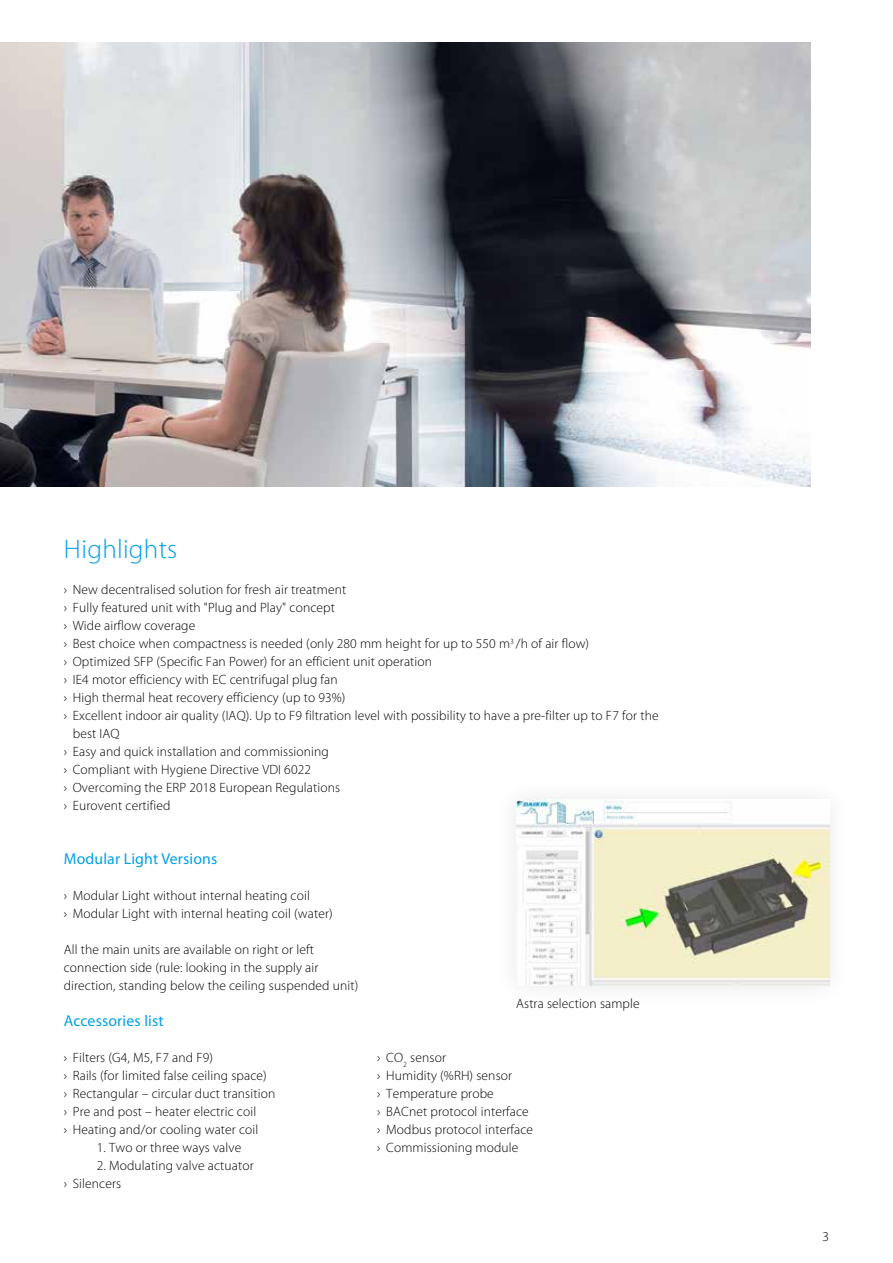
<style>
.page{position:relative;width:893px;height:1263px;background:#fff}
.page>*{position:absolute;margin:0;border:0;box-sizing:border-box;transform-origin:0 0}
.t1{font:300 27px "Myriad Pro";letter-spacing:.01em;color:#00a1e4}
.t2{font:15.75px "Myriad Pro";letter-spacing:.01em;color:#00a1e4}
.t3{font:300 13.5px/18px "Myriad Pro";letter-spacing:.01em;color:#000}
</style>
<div class="page">
<img style="left:0;top:42px;width:811px;height:444px">
<img style="left:516px;top:799px;width:313px;height:186px">
<h1 class="t1" style="left:64px;top:534px;width:115px">Highlights</h1>
<p class="t3" style="left:64px;top:581px;width:284px">› New decentralised solution for fresh air treatment</p>
<p class="t3" style="left:64px;top:599px;width:273px">› Fully featured unit with "Plug and Play" concept</p>
<p class="t3" style="left:64px;top:617px;width:133px">› Wide airflow coverage</p>
<p class="t3" style="left:64px;top:635px;width:527px">› Best choice when compactness is needed (only 280 mm height for up to 550 m<sup>3</sup> /h of air flow)</p>
<p class="t3" style="left:64px;top:653px;width:370px">› Optimized SFP (Specific Fan Power) for an efficient unit operation</p>
<p class="t3" style="left:64px;top:671px;width:276px">› IE4 motor efficiency with EC centrifugal plug fan</p>
<p class="t3" style="left:64px;top:689px;width:283px">› High thermal heat recovery efficiency (up to 93%)</p>
<p class="t3" style="left:64px;top:707px;width:596px">› Excellent indoor air quality (IAQ). Up to F9 filtration level with possibility to have a pre-filter up to F7 for the</p>
<p class="t3" style="left:73px;top:725px;width:48px">best IAQ</p>
<p class="t3" style="left:64px;top:743px;width:267px">› Easy and quick installation and commissioning</p>
<p class="t3" style="left:64px;top:761px;width:249px">› Compliant with Hygiene Directive VDI 6022</p>
<p class="t3" style="left:64px;top:779px;width:278px">› Overcoming the ERP 2018 European Regulations</p>
<p class="t3" style="left:64px;top:797px;width:108px">› Eurovent certified</p>
<p class="t2" style="left:64px;top:849px;width:155px">Modular Light Versions</p>
<p class="t3" style="left:64px;top:887px;width:270px">› Modular Light without internal heating coil<br>› Modular Light with internal heating coil (water)</p>
<p class="t3" style="left:64px;top:941px;width:296px">All the main units are available on right or left connection side (rule: looking in the supply air direction, standing below the ceiling suspended unit)</p>
<p class="t2" style="left:64px;top:1011px;width:101px">Accessories list</p>
<p class="t3" style="left:64px;top:1049px;width:213px">› Filters (G4, M5, F7 and F9)<br>› Rails (for limited false ceiling space)<br>› Rectangular – circular duct transition › Pre and post – heater electric coil<br>› Heating and/or cooling water coil</p>
<p class="t3" style="left:97px;top:1139px;width:146px">1. Two or three ways valve</p>
<p class="t3" style="left:64px;top:1157px;width:191px;text-indent:33px">2. Modulating valve actuator › Silencers</p>
<p class="t3" style="left:516px;top:995px;width:125px">Astra selection sample</p>
<p class="t3" style="left:377px;top:1049px;width:157px">› CO<sub>2</sub> sensor<br>› Humidity (%RH) sensor<br>› Temperature probe<br>› BACnet protocol interface › Modbus protocol interface › Commissioning module</p>
<p class="t3" style="left:823px;top:1227px;width:8px">3</p>
</div>
